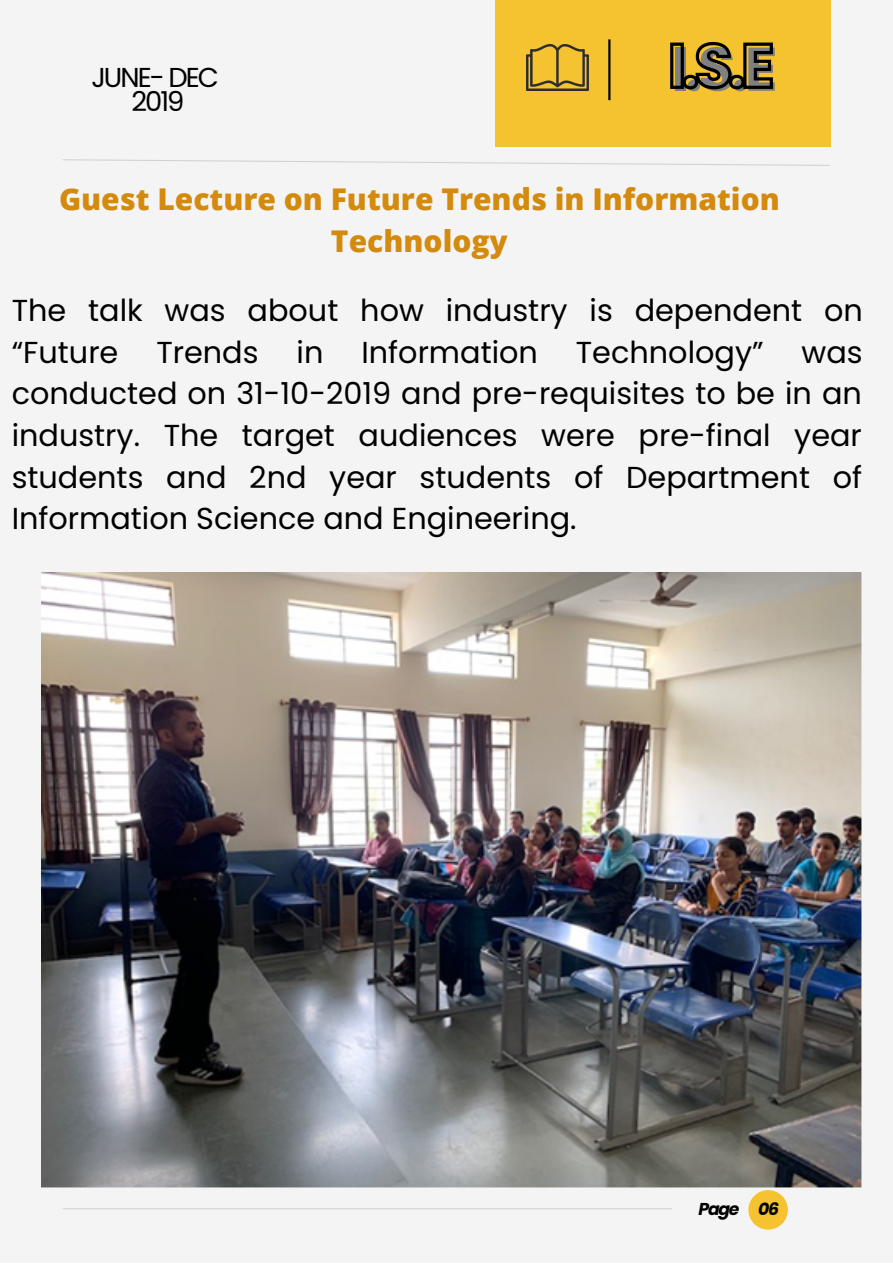
<style>
.page{position:relative;width:893px;height:1264px;background:#fff}
.page>*{position:absolute;margin:0;border:0;box-sizing:border-box;transform-origin:0 0}
.t1{font:700 61.5px "Poppins";color:#808080}
.t2{font:30.3px/41.5px "Poppins";color:#000}
.t3{font:800 30px/41.5px "Open Sans";color:#d48a0d;text-align:center}
.t4{font:27.3px "Poppins";letter-spacing:-.07em;color:#000}
.t5{font:italic 700 17.25px "Poppins";letter-spacing:-.07em;color:#000}
</style>
<div class="page">
<div style="left:0;top:0;width:892px;height:1262px;background:#f4f4f4"></div>
<div style="left:495px;top:0;width:335px;height:147px;background:#f5c32f"></div>
<img style="left:526px;top:45px;width:62px;height:46px">
<hr style="left:608px;top:39px;width:2px;height:61px;background:#000">
<svg style="left:63px;top:159px;width:767px;height:7px"></svg>
<hr style="left:63px;top:1208px;width:609px;height:1px;background:#000">
<div style="left:748px;top:1190px;width:39px;height:39px;background:#f5c32f;border-radius:50%"></div>
<img style="left:41px;top:572px;width:821px;height:616px">
<svg style="left:670px;top:41px;width:103px;height:49px"></svg>
<p class="t4" style="left:91px;top:58px;width:129px">JUNE- DEC</p>
<p class="t4" style="left:131px;top:82px;width:55px">2019</p>
<p class="t1" style="left:671px;top:26px;width:108px">I.S.E</p>
<p class="t3" style="left:59px;top:178px;width:722px">Guest Lecture on Future Trends in Information<br>Technology</p>
<p class="t2" style="left:12px;top:290px;width:852px">The talk was about how industry is dependent on “Future</p>
<p class="t2" style="left:156px;top:331px;width:104px">Trends</p>
<p class="t2" style="left:296px;top:331px;width:28px">in</p>
<p class="t2" style="left:361px;top:331px;width:178px">Information</p>
<p class="t2" style="left:576px;top:331px;width:189px">Technology”</p>
<p class="t2" style="left:12px;top:331px;width:852px;text-align:justify;text-indent:789px">was conducted on 31-10-2019 and pre-requisites to be in an industry. The target audiences were pre-final year students and 2nd year students of Department of Information Science and Engineering.</p>
<p class="t5" style="left:698px;top:1196px;width:42px">Page</p>
<p class="t5" style="left:758px;top:1196px;width:22px">06</p>
</div>
